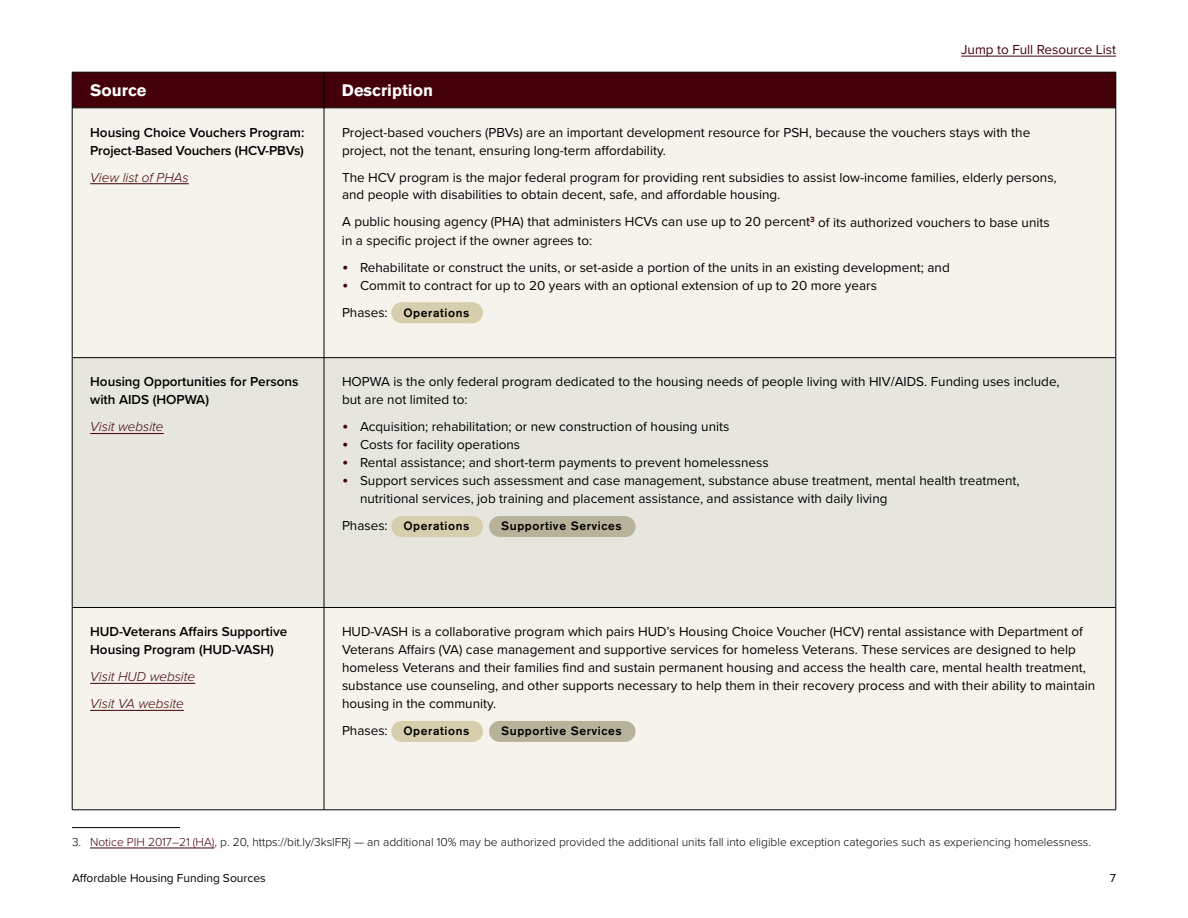
<style>
.page{position:relative;width:1188px;height:918px;background:#fff}
.page>*{position:absolute;margin:0;border:0;box-sizing:border-box;transform-origin:0 0}
.t1{font:700 142.5px "Akzidenz Grotesk BQ";color:#000}
.t2{font:700 16.5px "Akzidenz Grotesk BQ";color:#fff}
.Table_Cell{font:13.5px/18px "Proxima Nova";color:#000}
.Heading_3_-_Table_LH{font:600 13.5px/18px "Proxima Nova";color:#000}
.Heading_3_-_Table_LH-2{font:italic 300 13.5px "Proxima Nova";color:#440008}
.t3{font:13.5px "Proxima Nova";color:#440008}
.Table_Cell-2{font:italic 300 13.5px "Proxima Nova";color:#440008}
.Table_Cell-3{font:300 12px "Proxima Nova";color:#000}
.Table_Cell-4{font:500 12px "Akzidenz Grotesk BQ";letter-spacing:.05em;color:#000}
.t4{font:12px "Proxima Nova";color:#000}
.s1{font-size:18px;color:#440008}
.s2{font-family:"Proxima Nova";font-weight:400;font-size:13.5px}
.s3{color:#440008}
</style>
<div class="page">
<hr style="left:961px;top:56px;width:155px;height:1px;background:#440008">
<div style="left:73px;top:73px;width:1043px;height:35px;background:#440008"></div>
<div style="left:73px;top:109px;width:1043px;height:701px;background:#f5f3eb"></div>
<div style="left:73px;top:358px;width:1043px;height:249px;background:#e7e6de"></div>
<hr style="left:324px;top:72px;width:1px;height:36px;background:#000">
<hr style="left:324px;top:108px;width:1px;height:249px;background:#000">
<hr style="left:324px;top:358px;width:1px;height:249px;background:#000">
<hr style="left:324px;top:608px;width:1px;height:202px;background:#000">
<hr style="left:72px;top:358px;width:1px;height:249px;background:#000">
<hr style="left:1116px;top:358px;width:1px;height:249px;background:#000">
<hr style="left:72px;top:607px;width:252px;height:1px;background:#000">
<hr style="left:72px;top:608px;width:1px;height:202px;background:#000">
<hr style="left:324px;top:607px;width:792px;height:1px;background:#000">
<hr style="left:1116px;top:608px;width:1px;height:202px;background:#000">
<hr style="left:72px;top:810px;width:252px;height:1px;background:#000">
<hr style="left:324px;top:810px;width:792px;height:1px;background:#000">
<hr style="left:72px;top:108px;width:1px;height:249px;background:#000">
<hr style="left:1116px;top:108px;width:1px;height:249px;background:#000">
<hr style="left:72px;top:357px;width:252px;height:1px;background:#000">
<hr style="left:324px;top:357px;width:792px;height:1px;background:#000">
<hr style="left:72px;top:72px;width:252px;height:1px;background:#000">
<hr style="left:72px;top:72px;width:1px;height:36px;background:#000">
<hr style="left:324px;top:72px;width:792px;height:1px;background:#000">
<hr style="left:1116px;top:72px;width:1px;height:36px;background:#000">
<hr style="left:72px;top:108px;width:252px;height:1px;background:#000">
<hr style="left:324px;top:108px;width:792px;height:1px;background:#000">
<hr style="left:90px;top:183px;width:99px;height:1px;background:#440008">
<div style="left:402px;top:302px;width:70px;height:21px;background:#d6cead"></div>
<svg style="left:437px;top:302px;width:36px;height:21px"></svg>
<hr style="left:90px;top:433px;width:74px;height:1px;background:#440008">
<div style="left:402px;top:516px;width:70px;height:21px;background:#d6cead"></div>
<svg style="left:472px;top:516px;width:1px;height:21px"></svg>
<div style="left:500px;top:516px;width:124px;height:21px;background:#b7b39b"></div>
<svg style="left:624px;top:516px;width:1px;height:21px"></svg>
<hr style="left:90px;top:683px;width:105px;height:1px;background:#440008">
<hr style="left:90px;top:710px;width:94px;height:1px;background:#440008">
<div style="left:402px;top:721px;width:70px;height:21px;background:#d6cead"></div>
<svg style="left:472px;top:721px;width:1px;height:21px"></svg>
<div style="left:500px;top:721px;width:124px;height:21px;background:#b7b39b"></div>
<svg style="left:624px;top:721px;width:1px;height:21px"></svg>
<hr style="left:72px;top:827px;width:108px;height:1px;background:#000">
<hr style="left:90px;top:848px;width:125px;height:1px;background:#440008">
<p class="t3" style="left:961px;top:39px;width:156px">Jump to Full Resource List</p>
<p class="t2" style="left:90px;top:81px;width:58px">Source</p>
<p class="t2" style="left:342px;top:81px;width:93px">Description</p>
<p class="Heading_3_-_Table_LH" style="left:90px;top:123px;width:216px">Housing Choice Vouchers Program:<br>Project-Based Vouchers (HCV-PBVs)</p>
<p class="Table_Cell-2" style="left:90px;top:167px;width:100px">View list of PHAs</p>
<p class="Table_Cell" style="left:342px;top:122px;width:690px">Project-based vouchers (PBVs) are an important development resource for PSH, because the vouchers stays with the project, not the tenant, ensuring long-term affordability.</p>
<p class="Table_Cell" style="left:342px;top:167px;width:716px">The HCV program is the major federal program for providing rent subsidies to assist low-income families, elderly persons, and people with disabilities to obtain decent, safe, and affordable housing.</p>
<p class="Table_Cell" style="left:342px;top:212px;width:709px">A public housing agency (PHA) that administers HCVs can use up to 20 percent<sup>3</sup> of its authorized vouchers to base units in a specific project if the owner agrees to:</p>
<p class="Table_Cell" style="left:342px;top:257px;width:609px"><span class="s1">•</span> Rehabilitate or construct the units, or set-aside a portion of the units in an existing development; and</p>
<p class="Table_Cell" style="left:342px;top:275px;width:536px"><span class="s1">•</span> Commit to contract for up to 20 years with an optional extension of up to 20 more years</p>
<p class="Table_Cell-4" style="left:342px;top:305px;width:129px"><span class="s2">Phases:</span> Operations</p>
<h1 class="t1" style="left:219px;top:535px;width:648px;rotate:-27deg">MOCKUP</h1>
<p class="Heading_3_-_Table_LH" style="left:90px;top:372px;width:210px">Housing Opportunities for Persons with AIDS (HOPWA)</p>
<p class="Heading_3_-_Table_LH-2" style="left:90px;top:417px;width:75px">Visit website</p>
<p class="Table_Cell" style="left:342px;top:372px;width:719px">HOPWA is the only federal program dedicated to the housing needs of people living with HIV/AIDS. Funding uses include, but are not limited to:</p>
<p class="Table_Cell" style="left:342px;top:417px;width:389px"><span class="s1">•</span> Acquisition; rehabilitation; or new construction of housing units</p>
<p class="Table_Cell" style="left:342px;top:435px;width:180px"><span class="s1">•</span> Costs for facility operations</p>
<p class="Table_Cell" style="left:342px;top:453px;width:428px"><span class="s1">•</span> Rental assistance; and short-term payments to prevent homelessness</p>
<p class="Table_Cell" style="left:360px;top:471px;width:661px;text-indent:-18px"><span class="s1">•</span> Support services such assessment and case management, substance abuse treatment, mental health treatment, nutritional services, job training and placement assistance, and assistance with daily living</p>
<p class="Table_Cell-4" style="left:342px;top:519px;width:129px"><span class="s2">Phases:</span> Operations</p>
<p class="Table_Cell-4" style="left:501px;top:519px;width:122px">Supportive Services</p>
<p class="Heading_3_-_Table_LH" style="left:90px;top:622px;width:199px">HUD-Veterans Affairs Supportive<br>Housing Program (HUD-VASH)</p>
<p class="Heading_3_-_Table_LH-2" style="left:90px;top:667px;width:107px">Visit HUD website</p>
<p class="Heading_3_-_Table_LH-2" style="left:90px;top:694px;width:95px">Visit VA website</p>
<p class="Table_Cell" style="left:342px;top:622px;width:755px">HUD-VASH is a collaborative program which pairs HUD’s Housing Choice Voucher (HCV) rental assistance with Department of Veterans Affairs (VA) case management and supportive services for homeless Veterans. These services are designed to help homeless Veterans and their families find and sustain permanent housing and access the health care, mental health treatment, substance use counseling, and other supports necessary to help them in their recovery process and with their ability to maintain housing in the community.</p>
<p class="Table_Cell-4" style="left:342px;top:724px;width:129px"><span class="s2">Phases:</span> Operations</p>
<p class="Table_Cell-4" style="left:501px;top:724px;width:122px">Supportive Services</p>
<p class="Table_Cell-3" style="left:72px;top:833px;width:1021px">3. <span class="s3">Notice PIH 2017–21 (HA)</span>, p. 20, https://bit.ly/3kslFRj — an additional 10% may be authorized provided the additional units fall into eligible exception categories such as experiencing homelessness.</p>
<p class="t4" style="left:72px;top:869px;width:195px">Affordable Housing Funding Sources</p>
<p class="t4" style="left:1110px;top:869px;width:8px">7</p>
</div>
